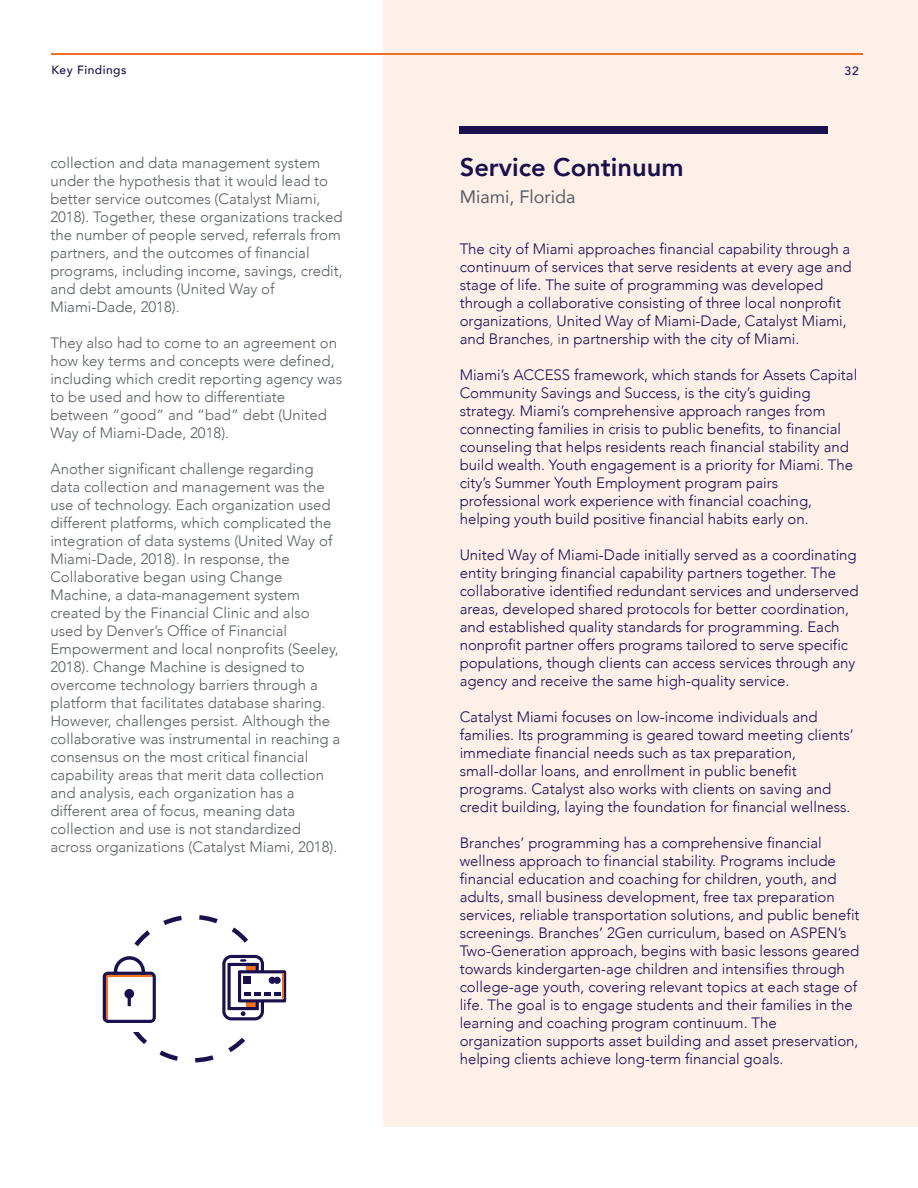
<style>
.page{position:relative;width:918px;height:1188px;background:#fff}
.page>*{position:absolute;margin:0;border:0;box-sizing:border-box;transform-origin:0 0}
.t1{font:800 25.5px "Avenir";color:#19114d}
.t2{font:18px "Avenir";color:#595e65}
.t3{font:300 15px/18px "Avenir";color:#19114d}
.t4{font:300 15px/18px "Avenir";color:#595e65}
.t5{font:500 12px "Avenir";letter-spacing:.04em;color:#19114d}
.s1{color:#595e65}
</style>
<div class="page">
<div style="left:384px;top:0;width:534px;height:1126px;background:#fdf0e9"></div>
<hr style="left:51px;top:53px;width:811px;height:2px;background:#ef7022">
<svg style="left:102px;top:915px;width:184px;height:148px"></svg>
<div style="left:460px;top:126px;width:368px;height:8px;background:#19114d"></div>
<p class="t5" style="left:51px;top:59px;width:77px">Key Findings</p>
<p class="t5" style="left:845px;top:60px;width:16px">32</p>
<p class="t4" style="left:50px;top:154px;width:294px">collection and data management system under the hypothesis that it would lead to better service outcomes (Catalyst Miami, 2018). Together, these organizations tracked the number of people served, referrals from partners, and the outcomes of financial programs, including income, savings, credit, and debt amounts (United Way of Miami-Dade, 2018).</p>
<p class="t4" style="left:50px;top:334px;width:293px">They also had to come to an agreement on how key terms and concepts were defined, including which credit reporting agency was to be used and how to differentiate between “good” and “bad” debt (United Way of Miami-Dade, 2018).</p>
<p class="t4" style="left:50px;top:460px;width:291px">Another significant challenge regarding data collection and management was the use of technology. Each organization used different platforms, which complicated the integration of data systems (United Way of Miami-Dade, 2018). In response, the Collaborative began using Change Machine, a data-management system created by the Financial Clinic and also used by Denver’s Office of Financial Empowerment and local nonprofits (Seeley, 2018). Change Machine is designed to overcome technology barriers through a platform that facilitates database sharing.<br>However, challenges persist. Although the collaborative was instrumental in reaching a consensus on the most critical financial capability areas that merit data collection and analysis, each organization has a different area of focus, meaning data collection and use is not standardized across organizations (Catalyst Miami, 2018).</p>
<h1 class="t1" style="left:460px;top:147px;width:225px">Service Continuum</h1>
<p class="t2" style="left:460px;top:182px;width:117px">Miami, Florida</p>
<p class="t3" style="left:460px;top:240px;width:393px">The city of Miami approaches financial capability through a continuum of services that serve residents at every age and stage of life. The suite of programming was developed through a collaborative consisting of three local nonprofit organizations<span class="s1">,</span> United Way of Miami-Dade, Catalyst Miami, and Branches<span class="s1">, i</span>n partnership with the city of Miami.</p>
<p class="t3" style="left:460px;top:366px;width:399px">Miami’s ACCESS framework, which stands for Assets Capital Community Savings and Success, is the city’s guiding strategy. Miami’s comprehensive approach ranges from connecting families in crisis to public benefits, to financial counseling that helps residents reach financial stability and build wealth. Youth engagement is a priority for Miami. The city’s Summer Youth Employment program pairs professional work experience with financial coaching, helping youth build positive financial habits early on.</p>
<p class="t3" style="left:460px;top:546px;width:401px">United Way of Miami-Dade initially served as a coordinating entity bringing financial capability partners together. The collaborative identified redundant services and underserved areas, developed shared protocols for better coordination, and established quality standards for programming. Each nonprofit partner offers programs tailored to serve specific populations, though clients can access services through any agency and receive the same high-quality service.</p>
<p class="t3" style="left:460px;top:708px;width:396px">Catalyst Miami focuses on low-income individuals and families. Its programming is geared toward meeting clients’ immediate financial needs such as tax preparation, small-dollar loans, and enrollment in public benefit programs. Catalyst also works with clients on saving and credit building, laying the foundation for financial wellness.</p>
<p class="t3" style="left:460px;top:834px;width:401px">Branches’ programming has a comprehensive financial wellness approach to financial stability. Programs include financial education and coaching for children, youth, and adults, small business development, free tax preparation services, reliable transportation solutions, and public benefit screenings. Branches’ 2Gen curriculum, based on ASPEN’s Two-Generation approach, begins with basic lessons geared towards kindergarten-age children and intensifies through college-age youth, covering relevant topics at each stage of life. The goal is to engage students and their families in the learning and coaching program continuum. The organization supports asset building and asset preservation, helping clients achieve long-term financial goals.</p>
</div>
